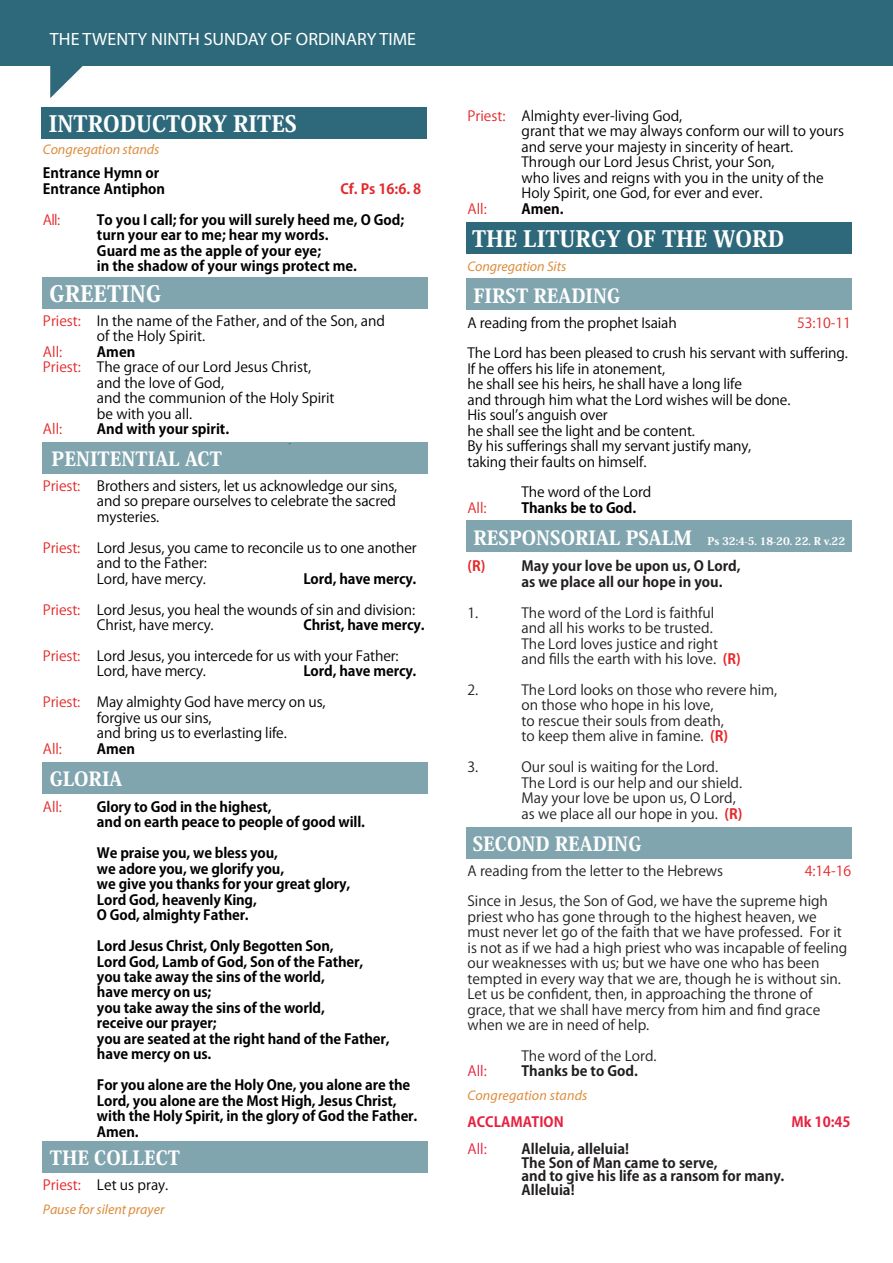
<style>
.page{position:relative;width:893px;height:1263px;background:#fff}
.page>*{position:absolute;margin:0;border:0;box-sizing:border-box;transform-origin:0 0}
.t1{font:800 22.35px "Koz Min Pro";color:#fff}
.t2{font:800 19.35px "Koz Min Pro";color:#fff}
.t3{font:17.85px "Myriad Pro";color:#fff}
.t4{font:13.95px/15.5px "Koz Go Pro";letter-spacing:-.01em;color:#000}
.t5{font:13.95px/15.5px "Koz Go Pro";color:#231f20}
.t6{font:700 13.95px/15.5px "Koz Go Pro";letter-spacing:-.01em;color:#000}
.t7{font:700 13.95px/13.5px "Koz Go Pro";color:#231f20}
.t8{font:italic 13.95px "Myriad Pro";letter-spacing:-.005em;color:#dd8d3c}
.t9{font:13.95px "Koz Go Pro";letter-spacing:-.01em;color:#e22b2a}
.t10{font:700 13.95px "Koz Go Pro";color:#e7213f}
.t11{font:700 13.95px "Koz Go Pro";color:#e4292b}
.t12{font:13.95px "Koz Go Pro";color:#e4292b}
.t13{font:13.95px "Koz Go Pro";color:#e7213f}
.t14{font:13.95px "Koz Go Pro";color:#e8262a}
.t15{font:13.95px "Koz Go Pro";color:#e5282b}
.t16{font:13.95px "Koz Go Pro";color:#e32a2a}
.t17{font:700 13.95px "Koz Go Pro";color:#e6282a}
.t18{font:800 10.5px "Koz Min Pro";color:#fff}
.s1{color:#e4292b}
.s2{color:#e32a2a}
.s3{color:#e22b2a}
.s4{color:#e92428}
.s5{font-size:19.35px}
.s6{font-weight:700;color:#e6282a}
</style>
<div class="page">
<div style="left:0;top:0;width:893px;height:65px;background:#2d697a"></div>
<svg style="left:50px;top:65px;width:39px;height:33px"></svg>
<div style="left:41px;top:107px;width:386px;height:32px;background:#2d697a"></div>
<div style="left:43px;top:277px;width:385px;height:32px;background:#81a5af"></div>
<div style="left:42px;top:442px;width:386px;height:32px;background:#81a5af"></div>
<div style="left:466px;top:222px;width:385px;height:32px;background:#2d697a"></div>
<div style="left:466px;top:278px;width:385px;height:32px;background:#81a5af"></div>
<div style="left:466px;top:520px;width:385px;height:32px;background:#81a5af"></div>
<div style="left:466px;top:827px;width:385px;height:31px;background:#81a5af"></div>
<div style="left:42px;top:1141px;width:386px;height:32px;background:#81a5af"></div>
<div style="left:42px;top:762px;width:386px;height:32px;background:#81a5af"></div>
<p class="t3" style="left:50px;top:28px;width:368px">THE TWENTY NINTH SUNDAY OF ORDINARY TIME</p>
<h1 class="t1" style="left:49px;top:108px;width:250px">INTRODUCTORY RITES</h1>
<p class="t8" style="left:43px;top:141px;width:118px">Congregation stands</p>
<p class="t6" style="left:43px;top:166px;width:124px">Entrance Hymn or<br>Entrance Antiphon</p>
<p class="t11" style="left:340px;top:180px;width:82px">Cf. Ps 16:6. 8</p>
<p class="t15" style="left:43px;top:210px;width:19px">All:</p>
<p class="t6" style="left:97px;top:213px;width:309px">To you I call; for you will surely heed me, O God; turn your ear to me; hear my words.<br>Guard me as the apple of your eye;<br>in the shadow of your wings protect me.</p>
<p class="t4" style="left:97px;top:313px;width:290px;text-indent:-54px"><span class="s1">Priest:</span> In the name of the Father, and of the Son, and of the Holy Spirit.</p>
<p class="t12" style="left:43px;top:343px;width:21px">All:</p>
<p class="t6" style="left:97px;top:345px;width:40px">Amen</p>
<p class="t4" style="left:43px;top:360px;width:270px"><span class="s1">Priest:</span> The grace of our Lord Jesus Christ,</p>
<p class="t4" style="left:97px;top:375px;width:129px">and the love of God,</p>
<p class="t4" style="left:97px;top:391px;width:239px">and the communion of the Holy Spirit</p>
<p class="t4" style="left:97px;top:406px;width:97px">be with you all.</p>
<p class="t12" style="left:43px;top:420px;width:21px">All:</p>
<p class="t6" style="left:97px;top:422px;width:134px">And with your spirit.</p>
<h1 class="t1" style="left:50px;top:277px;width:113px">GREETING</h1>
<h2 class="t2" style="left:52px;top:444px;width:172px">PENITENTIAL ACT</h2>
<p class="t4" style="left:97px;top:478px;width:302px;text-align:justify;text-indent:-54px"><span class="s2">Priest:</span> Brothers and sisters, let us acknowledge our sins, and so prepare ourselves to celebrate the sacred mysteries.</p>
<p class="t4" style="left:97px;top:540px;width:321px;text-indent:-54px"><span class="s2">Priest:</span> Lord Jesus, you came to reconcile us to one another and to the Father:<br>Lord, have mercy.</p>
<p class="t6" style="left:303px;top:572px;width:115px">Lord, have mercy.</p>
<p class="t4" style="left:97px;top:602px;width:320px;text-indent:-54px"><span class="s2">Priest:</span> Lord Jesus, you heal the wounds of sin and division:<br>Christ, have mercy.</p>
<p class="t6" style="left:303px;top:618px;width:123px">Christ, have mercy.</p>
<p class="t4" style="left:97px;top:648px;width:303px;text-indent:-54px"><span class="s2">Priest:</span> Lord Jesus, you intercede for us with your Father:<br>Lord, have mercy.</p>
<p class="t6" style="left:303px;top:664px;width:115px">Lord, have mercy.</p>
<p class="t4" style="left:97px;top:695px;width:230px;text-indent:-54px"><span class="s3">Priest:</span> May almighty God have mercy on us, forgive us our sins,<br>and bring us to everlasting life.</p>
<p class="t9" style="left:43px;top:739px;width:20px">All:</p>
<p class="t6" style="left:97px;top:742px;width:40px">Amen</p>
<h2 class="t2" style="left:50px;top:765px;width:74px">GLORIA</h2>
<p class="t9" style="left:43px;top:798px;width:20px">All:</p>
<p class="t6" style="left:97px;top:800px;width:270px">Glory to God in the highest,<br>and on earth peace to people of good will.</p>
<p class="t6" style="left:97px;top:846px;width:255px">We praise you, we bless you,<br>we adore you, we glorify you,<br>we give you thanks for your great glory,<br>Lord God, heavenly King,<br>O God, almighty Father.</p>
<p class="t6" style="left:97px;top:939px;width:294px">Lord Jesus Christ, Only Begotten Son,<br>Lord God, Lamb of God, Son of the Father, you take away the sins of the world,<br>have mercy on us;<br>you take away the sins of the world,<br>receive our prayer;<br>you are seated at the right hand of the Father, have mercy on us.</p>
<p class="t6" style="left:97px;top:1078px;width:322px">For you alone are the Holy One, you alone are the Lord, you alone are the Most High, Jesus Christ, with the Holy Spirit, in the glory of God the Father.<br>Amen.</p>
<h2 class="t2" style="left:50px;top:1143px;width:132px">THE COLLECT</h2>
<p class="t4" style="left:43px;top:1177px;width:127px"><span class="s4">Priest:</span> Let us pray.</p>
<p class="t8" style="left:43px;top:1200px;width:123px">Pause for silent prayer</p>
<p class="t4" style="left:521px;top:108px;width:324px;text-indent:-54px"><span class="s1">Priest:</span> Almighty ever-living God,<br>grant that we may always conform our will to yours and serve your majesty in sincerity of heart.<br>Through our Lord Jesus Christ, your Son,<br>who lives and reigns with you in the unity of the Holy Spirit, one God, for ever and ever.</p>
<p class="t16" style="left:467px;top:199px;width:21px">All:</p>
<p class="t6" style="left:521px;top:202px;width:44px">Amen.</p>
<h1 class="t1" style="left:472px;top:222px;width:313px">THE LITURGY OF THE WORD</h1>
<p class="t8" style="left:467px;top:257px;width:100px">Congregation Sits</p>
<h2 class="t2" style="left:473px;top:281px;width:148px">FIRST READING</h2>
<p class="t4" style="left:467px;top:315px;width:211px">A reading from the prophet Isaiah</p>
<p class="t9" style="left:797px;top:313px;width:55px">53:10-11</p>
<p class="t4" style="left:467px;top:346px;width:382px">The Lord has been pleased to crush his servant with suffering.<br>If he offers his life in atonement,<br>he shall see his heirs, he shall have a long life<br>and through him what the Lord wishes will be done.<br>His soulʼs anguish over<br>he shall see the light and be content.<br>By his sufferings shall my servant justify many,<br>taking their faults on himself.</p>
<p class="t4" style="left:521px;top:485px;width:131px">The word of the Lord</p>
<p class="t9" style="left:467px;top:499px;width:20px">All:</p>
<p class="t6" style="left:521px;top:501px;width:116px">Thanks be to God.</p>
<p class="t18" style="left:473px;top:533px;width:373px"><span class="s5">RESPONSORIAL PSALM</span> Ps 32:4-5. 18-20. 22. R v.22</p>
<p class="t17" style="left:467px;top:557px;width:19px">(R)</p>
<p class="t7" style="left:521px;top:559px;width:221px;line-height:15.5px">May your love be upon us, O Lord, as we place all our hope in you.</p>
<p class="t5" style="left:467px;top:605px;width:12px">1.</p>
<p class="t5" style="left:521px;top:605px;width:221px">The word of the Lord is faithful and all his works to be trusted.<br>The Lord loves justice and right and fills the earth with his love. <span class="s6">(R)</span></p>
<p class="t5" style="left:467px;top:682px;width:12px">2.</p>
<p class="t5" style="left:521px;top:682px;width:257px">The Lord looks on those who revere him, on those who hope in his love,<br>to rescue their souls from death,<br>to keep them alive in famine. <span class="s6">(R)</span></p>
<p class="t5" style="left:467px;top:760px;width:12px">3.</p>
<p class="t5" style="left:521px;top:760px;width:222px">Our soul is waiting for the Lord.<br>The Lord is our help and our shield.<br>May your love be upon us, O Lord, as we place all our hope in you. <span class="s6">(R)</span></p>
<h2 class="t2" style="left:473px;top:829px;width:170px">SECOND READING</h2>
<p class="t5" style="left:467px;top:863px;width:257px">A reading from the letter to the Hebrews</p>
<p class="t14" style="left:805px;top:861px;width:48px">4:14-16</p>
<p class="t5" style="left:467px;top:894px;width:381px">Since in Jesus, the Son of God, we have the supreme high priest who has gone through to the highest heaven, we must never let go of the faith that we have professed. For it is not as if we had a high priest who was incapable of feeling our weaknesses with us; but we have one who has been tempted in every way that we are, though he is without sin.<br>Let us be confident, then, in approaching the throne of grace, that we shall have mercy from him and find grace when we are in need of help.</p>
<p class="t5" style="left:521px;top:1048px;width:137px">The word of the Lord.</p>
<p class="t13" style="left:467px;top:1062px;width:21px">All:</p>
<p class="t7" style="left:521px;top:1065px;width:118px">Thanks be to God.</p>
<p class="t8" style="left:467px;top:1087px;width:121px">Congregation stands</p>
<p class="t10" style="left:467px;top:1113px;width:98px">ACCLAMATION</p>
<p class="t10" style="left:791px;top:1113px;width:61px">Mk 10:45</p>
<p class="t13" style="left:467px;top:1140px;width:21px">All:</p>
<p class="t7" style="left:521px;top:1143px;width:264px">Alleluia, alleluia!<br>The Son of Man came to serve,<br>and to give his life as a ransom for many.<br>Alleluia!</p>
</div>
